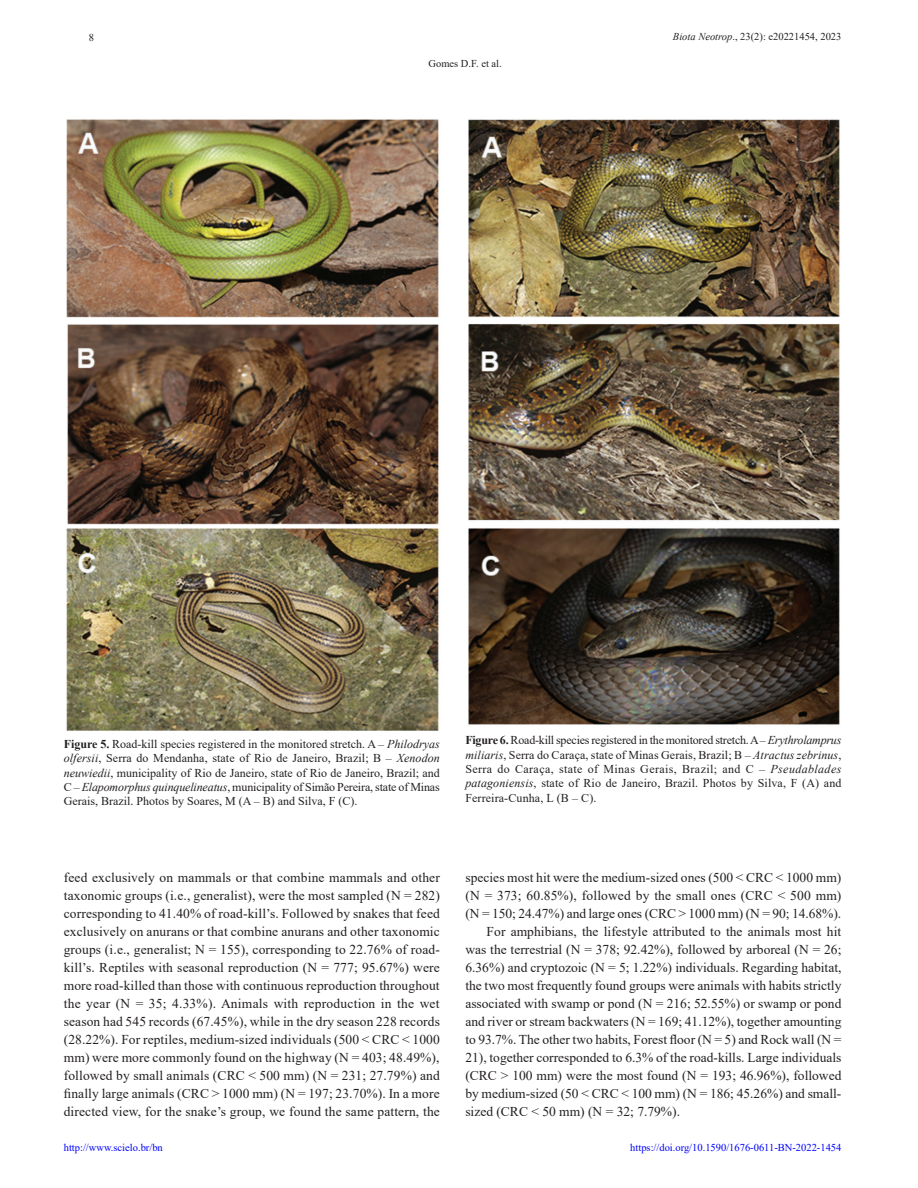
<style>
.page{position:relative;width:918px;height:1188px;background:#fff}
.page>*{position:absolute;margin:0;border:0;box-sizing:border-box;transform-origin:0 0}
.corpo{font:13.5px/18px "Times New Roman";color:#231f20;text-align:justify}
.legenda{font:12px/14.4px "Times New Roman";letter-spacing:.005em;color:#231f20;text-align:justify}
.t1{font:10.5px "Times New Roman";color:#00f}
.t2{font:10.5px "Times New Roman";color:#231f20}
.s1{font-style:italic}
.s2{font-weight:700}
</style>
<div class="page">
<img style="left:66px;top:119px;width:373px;height:612px">
<img style="left:468px;top:119px;width:372px;height:606px">
<p class="t2" style="left:89px;top:31px;width:7px">8</p>
<p class="t2" style="left:429px;top:56px;width:75px">Gomes D.F. et al.</p>
<p class="t2" style="left:673px;top:29px;width:170px"><span class="s1">Biota Neotrop</span>., 23(2): e20221454, 2023</p>
<p class="legenda" style="left:64px;top:736px;width:378px"><span class="s2">Figure 5.</span> Road-kill species registered in the monitored stretch. A – <span class="s1">Philodryas olfersii</span>, Serra do Mendanha, state of Rio de Janeiro, Brazil; B – <span class="s1">Xenodon neuwiedii</span>, municipality of Rio de Janeiro, state of Rio de Janeiro, Brazil; and C – <span class="s1">Elapomorphus quinquelineatus</span>, municipality of Simão Pereira, state of Minas Gerais, Brazil. Photos by Soares, M (A – B) and Silva, F (C).</p>
<p class="legenda" style="left:465px;top:733px;width:378px"><span class="s2">Figure 6.</span> Road-kill species registered in the monitored stretch. A – <span class="s1">Erythrolamprus miliaris</span>, Serra do Caraça, state of Minas Gerais, Brazil; B – <span class="s1">Atractus zebrinus</span>, Serra do Caraça, state of Minas Gerais, Brazil; and C – <span class="s1">Pseudablades patagoniensis</span>, state of Rio de Janeiro, Brazil. Photos by Silva, F (A) and Ferreira-Cunha, L (B – C).</p>
<p class="corpo" style="left:64px;top:868px;width:378px">feed exclusively on mammals or that combine mammals and other taxonomic groups (i.e., generalist), were the most sampled (N = 282) corresponding to 41.40% of road-kill’s. Followed by snakes that feed exclusively on anurans or that combine anurans and other taxonomic groups (i.e., generalist; N = 155), corresponding to 22.76% of road&shy;kill’s. Reptiles with seasonal reproduction (N = 777; 95.67%) were more road-killed than those with continuous reproduction throughout the year (N = 35; 4.33%). Animals with reproduction in the wet season had 545 records (67.45%), while in the dry season 228 records (28.22%). For reptiles, medium-sized individuals (500 &lt; CRC &lt; 1000 mm) were more commonly found on the highway (N = 403; 48.49%), followed by small animals (CRC &lt; 500 mm) (N = 231; 27.79%) and finally large animals (CRC &gt; 1000 mm) (N = 197; 23.70%). In a more directed view, for the snake’s group, we found the same pattern, the</p>
<p class="corpo" style="left:465px;top:868px;width:378px">species most hit were the medium-sized ones (500 &lt; CRC &lt; 1000 mm) (N = 373; 60.85%), followed by the small ones (CRC &lt; 500 mm) (N = 150; 24.47%) and large ones (CRC &gt; 1000 mm) (N = 90; 14.68%).</p>
<p class="corpo" style="left:465px;top:922px;width:378px;text-indent:21px">For amphibians, the lifestyle attributed to the animals most hit was the terrestrial (N = 378; 92.42%), followed by arboreal (N = 26; 6.36%) and cryptozoic (N = 5; 1.22%) individuals. Regarding habitat, the two most frequently found groups were animals with habits strictly associated with swamp or pond (N = 216; 52.55%) or swamp or pond and river or stream backwaters (N = 169; 41.12%), together amounting to 93.7%. The other two habits, Forest floor (N = 5) and Rock wall (N = 21), together corresponded to 6.3% of the road-kills. Large individuals (CRC &gt; 100 mm) were the most found (N = 193; 46.96%), followed by medium-sized (50 &lt; CRC &lt; 100 mm) (N = 186; 45.26%) and small&shy;sized (CRC &lt; 50 mm) (N = 32; 7.79%).</p>
<p class="t1" style="left:64px;top:1140px;width:101px">http://www.scielo.br/bn</p>
<p class="t1" style="left:630px;top:1140px;width:213px">https://doi.org/10.1590/1676-0611-BN-2022-1454</p>
</div>
